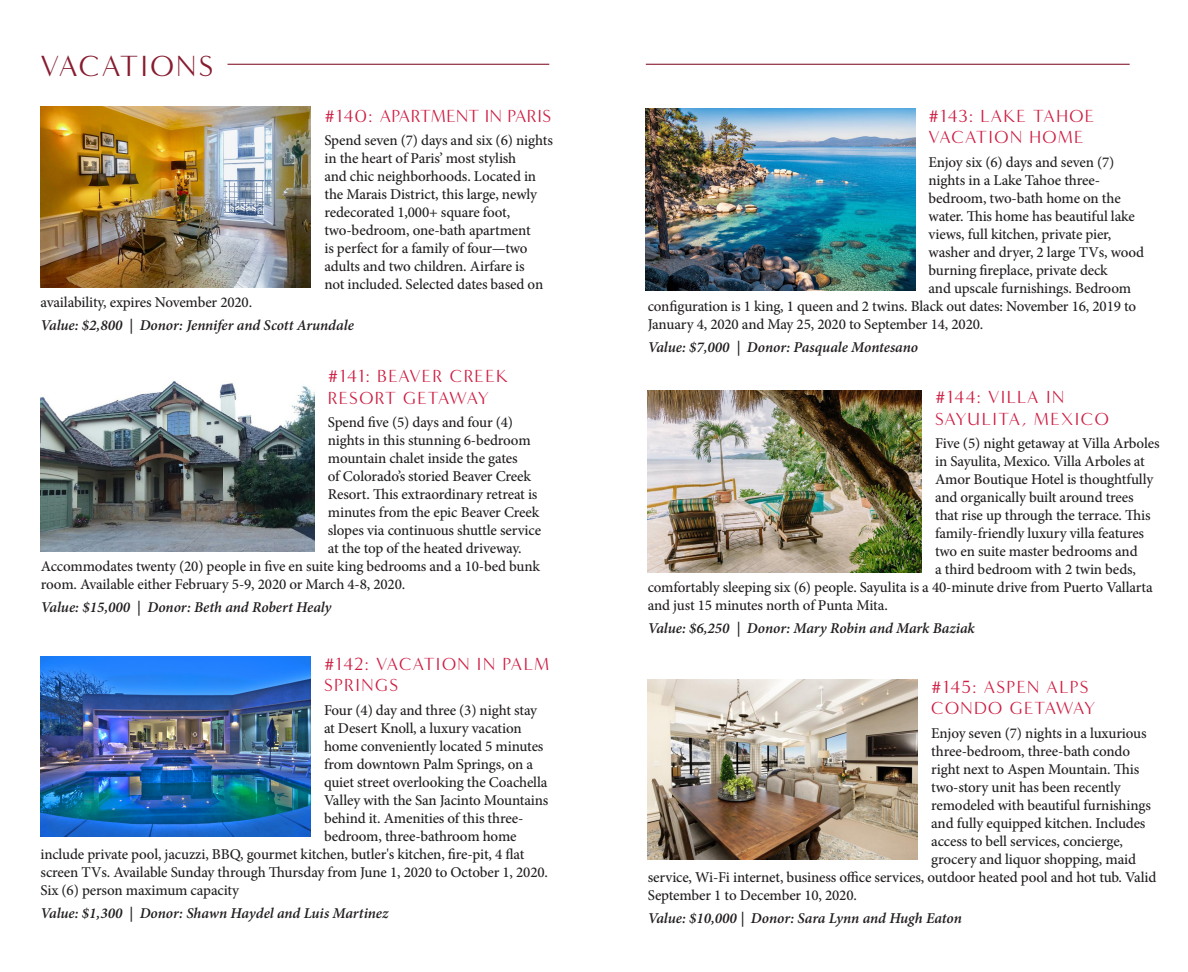
<style>
.page{position:relative;width:1188px;height:972px;background:#fff}
.page>*{position:absolute;margin:0;border:0;box-sizing:border-box;transform-origin:0 0}
.t1{font:30px "Minerva Modern";letter-spacing:.075em;color:#871c30}
.t2{font:18px/21.6px "Minerva Modern";letter-spacing:.08em;color:#ce1e43}
.t3{font:18px/21.6px "Minerva Modern";letter-spacing:.06em;color:#ce1e43}
.t4{font:18px "Minerva Modern";letter-spacing:.03em;color:#ce1e43}
.t5{font:500 15px/18px "Minion Pro";letter-spacing:-.01em;color:#231f20}
.t6{font:italic 600 15px "Minion Pro";letter-spacing:-.005em;color:#231f20}
</style>
<div class="page">
<hr style="left:228px;top:64px;width:321px;height:1px;background:#871c30">
<hr style="left:646px;top:64px;width:484px;height:1px;background:#871c30">
<img style="left:41px;top:106px;width:270px;height:181px">
<img style="left:40px;top:381px;width:274px;height:171px">
<img style="left:645px;top:108px;width:270px;height:182px">
<img style="left:40px;top:656px;width:270px;height:181px">
<img style="left:648px;top:390px;width:274px;height:182px">
<img style="left:648px;top:679px;width:270px;height:181px">
<p class="t1" style="left:40px;top:49px;width:174px">VACATIONS</p>
<p class="t4" style="left:324px;top:105px;width:228px">#140: APARTMENT IN PARIS</p>
<p class="t5" style="left:324px;top:131px;width:230px">Spend seven (7) days and six (6) nights in the heart of Paris’ most stylish<br>and chic neighborhoods. Located in the Marais District, this large, newly redecorated 1,000+ square foot, two-bedroom, one-bath apartment<br>is perfect for a family of four—two adults and two children. Airfare is<br>not included. Selected dates based on</p>
<p class="t5" style="left:40px;top:293px;width:213px">availability, expires November 2020.</p>
<p class="t6" style="left:40px;top:315px;width:315px">Value: $2,800 | Donor: Jennifer and Scott Arundale</p>
<p class="t3" style="left:328px;top:365px;width:181px">#141: BEAVER CREEK<br>RESORT GETAWAY</p>
<p class="t5" style="left:328px;top:413px;width:187px">Spend five (5) days and four (4)</p>
<p class="t5" style="left:328px;top:431px;width:204px">nights in this stunning 6-bedroom</p>
<p class="t5" style="left:328px;top:449px;width:191px">mountain chalet inside the gates</p>
<p class="t5" style="left:328px;top:467px;width:205px">of Colorado’s storied Beaver Creek</p>
<p class="t5" style="left:328px;top:485px;width:211px">Resort. This extraordinary retreat is</p>
<p class="t5" style="left:328px;top:503px;width:213px">minutes from the epic Beaver Creek</p>
<p class="t5" style="left:328px;top:521px;width:215px">slopes via continuous shuttle service</p>
<p class="t5" style="left:328px;top:539px;width:195px">at the top of the heated driveway.</p>
<p class="t5" style="left:41px;top:557px;width:501px">Accommodates twenty (20) people in five en suite king bedrooms and a 10-bed bunk</p>
<p class="t5" style="left:41px;top:575px;width:366px">room. Available either February 5-9, 2020 or March 4-8, 2020.</p>
<p class="t6" style="left:41px;top:597px;width:292px">Value: $15,000 | Donor: Beth and Robert Healy</p>
<p class="t2" style="left:324px;top:653px;width:227px">#142: VACATION IN PALM<br>SPRINGS</p>
<p class="t5" style="left:324px;top:701px;width:215px">Four (4) day and three (3) night stay</p>
<p class="t5" style="left:324px;top:719px;width:199px">at Desert Knoll, a luxury vacation</p>
<p class="t5" style="left:324px;top:737px;width:221px">home conveniently located 5 minutes</p>
<p class="t5" style="left:324px;top:755px;width:211px">from downtown Palm Springs, on a</p>
<p class="t5" style="left:324px;top:773px;width:225px">quiet street overlooking the Coachella</p>
<p class="t5" style="left:324px;top:791px;width:226px">Valley with the San Jacinto Mountains</p>
<p class="t5" style="left:324px;top:809px;width:201px">behind it. Amenities of this three-</p>
<p class="t5" style="left:324px;top:827px;width:194px">bedroom, three-bathroom home</p>
<p class="t5" style="left:40px;top:845px;width:485px">include private pool, jacuzzi, BBQ, gourmet kitchen, butler's kitchen, fire-pit, 4 flat</p>
<p class="t5" style="left:40px;top:863px;width:509px">screen TVs. Available Sunday through Thursday from June 1, 2020 to October 1, 2020.</p>
<p class="t5" style="left:40px;top:881px;width:200px">Six (6) person maximum capacity</p>
<p class="t6" style="left:40px;top:903px;width:349px">Value: $1,300 | Donor: Shawn Haydel and Luis Martinez</p>
<p class="t2" style="left:929px;top:105px;width:167px">#143: LAKE TAHOE<br>VACATION HOME</p>
<p class="t5" style="left:929px;top:153px;width:187px">Enjoy six (6) days and seven (7)</p>
<p class="t5" style="left:929px;top:171px;width:173px">nights in a Lake Tahoe three-</p>
<p class="t5" style="left:929px;top:189px;width:194px">bedroom, two-bath home on the</p>
<p class="t5" style="left:929px;top:207px;width:208px">water. This home has beautiful lake</p>
<p class="t5" style="left:929px;top:225px;width:184px">views, full kitchen, private pier,</p>
<p class="t5" style="left:929px;top:243px;width:217px">washer and dryer, 2 large TVs, wood</p>
<p class="t5" style="left:929px;top:261px;width:181px">burning fireplace, private deck</p>
<p class="t5" style="left:929px;top:279px;width:204px">and upscale furnishings. Bedroom</p>
<p class="t5" style="left:648px;top:297px;width:490px">configuration is 1 king, 1 queen and 2 twins. Black out dates: November 16, 2019 to</p>
<p class="t5" style="left:648px;top:315px;width:337px">January 4, 2020 and May 25, 2020 to September 14, 2020.</p>
<p class="t6" style="left:648px;top:337px;width:272px">Value: $7,000 | Donor: Pasquale Montesano</p>
<p class="t2" style="left:935px;top:386px;width:175px">#144: VILLA IN<br>SAYULITA, MEXICO</p>
<p class="t5" style="left:935px;top:434px;width:226px">Five (5) night getaway at Villa Arboles</p>
<p class="t5" style="left:935px;top:452px;width:211px">in Sayulita, Mexico. Villa Arboles at</p>
<p class="t5" style="left:935px;top:470px;width:220px">Amor Boutique Hotel is thoughtfully</p>
<p class="t5" style="left:935px;top:488px;width:200px">and organically built around trees</p>
<p class="t5" style="left:935px;top:506px;width:217px">that rise up through the terrace. This</p>
<p class="t5" style="left:935px;top:524px;width:211px">family-friendly luxury villa features</p>
<p class="t5" style="left:935px;top:542px;width:204px">two en suite master bedrooms and</p>
<p class="t5" style="left:935px;top:560px;width:202px">a third bedroom with 2 twin beds,</p>
<p class="t5" style="left:648px;top:578px;width:507px">comfortably sleeping six (6) people. Sayulita is a 40-minute drive from Puerto Vallarta</p>
<p class="t5" style="left:648px;top:596px;width:242px">and just 15 minutes north of Punta Mita.</p>
<p class="t6" style="left:648px;top:618px;width:329px">Value: $6,250 | Donor: Mary Robin and Mark Baziak</p>
<p class="t2" style="left:931px;top:676px;width:166px">#145: ASPEN ALPS<br>CONDO GETAWAY</p>
<p class="t5" style="left:931px;top:724px;width:217px">Enjoy seven (7) nights in a luxurious</p>
<p class="t5" style="left:931px;top:742px;width:200px">three-bedroom, three-bath condo</p>
<p class="t5" style="left:931px;top:760px;width:209px">right next to Aspen Mountain. This</p>
<p class="t5" style="left:931px;top:778px;width:191px">two-story unit has been recently</p>
<p class="t5" style="left:931px;top:796px;width:221px">remodeled with beautiful furnishings</p>
<p class="t5" style="left:931px;top:814px;width:216px">and fully equipped kitchen. Includes</p>
<p class="t5" style="left:931px;top:832px;width:193px">access to bell services, concierge,</p>
<p class="t5" style="left:931px;top:850px;width:206px">grocery and liquor shopping, maid</p>
<p class="t5" style="left:648px;top:868px;width:510px">service, Wi-Fi internet, business office services, outdoor heated pool and hot tub. Valid</p>
<p class="t5" style="left:648px;top:886px;width:211px">September 1 to December 10, 2020.</p>
<p class="t6" style="left:648px;top:908px;width:316px">Value: $10,000 | Donor: Sara Lynn and Hugh Eaton</p>
</div>
